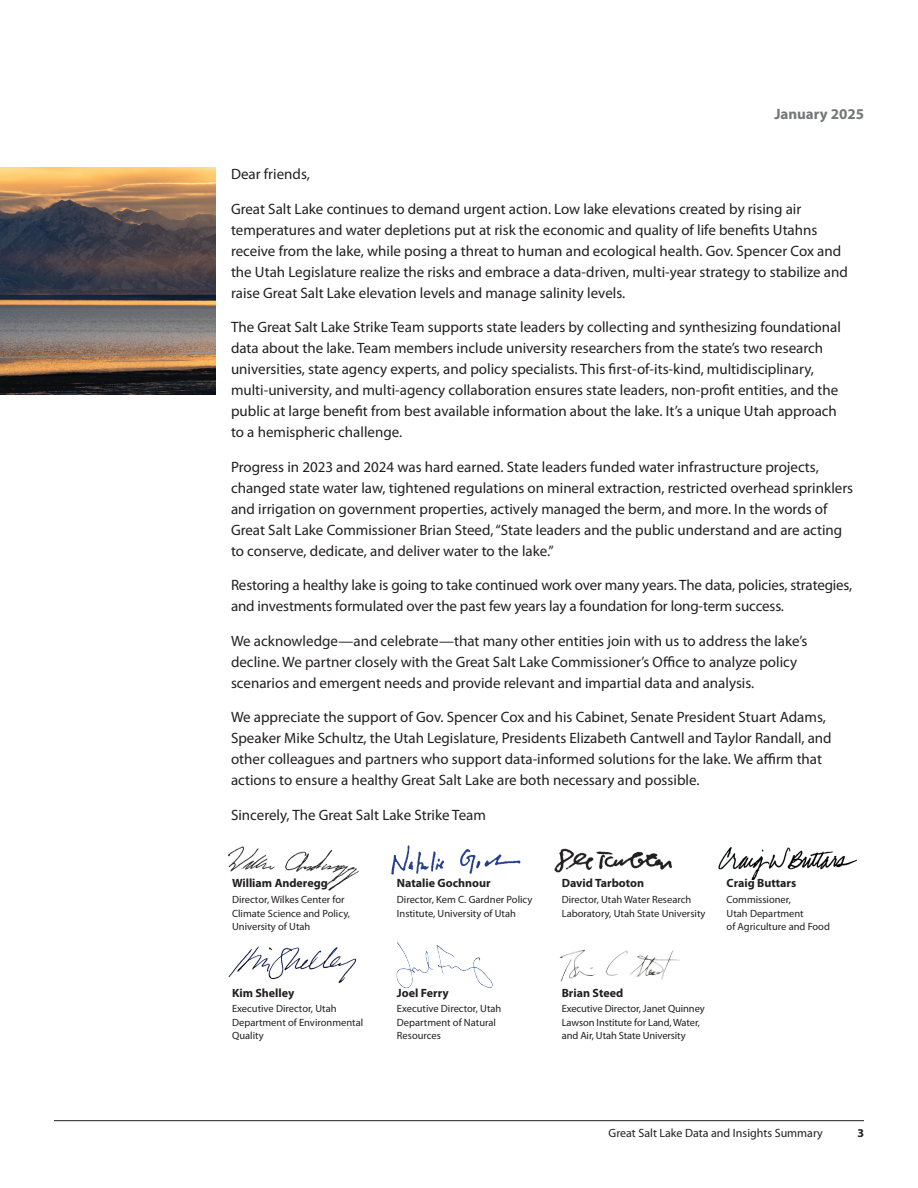
<style>
.page{position:relative;width:918px;height:1188px;background:#fff}
.page>*{position:absolute;margin:0;border:0;box-sizing:border-box;transform-origin:0 0}
.t1{font:15px/21px "Myriad Pro";color:#231f20}
.t2{font:700 15px "Myriad Pro";color:#757679}
.t3{font:700 12px "Myriad Pro";color:#231f20}
.t4{font:12px "Myriad Pro";color:#231f20}
.t5{font:10.5px/13.5px "Myriad Pro";color:#231f20}
</style>
<div class="page">
<img style="left:391px;top:845px;width:130px;height:30px">
<img style="left:228px;top:846px;width:132px;height:45px">
<img style="left:554px;top:848px;width:118px;height:25px">
<img style="left:718px;top:847px;width:139px;height:32px">
<img style="left:559px;top:949px;width:121px;height:33px">
<img style="left:396px;top:943px;width:97px;height:45px">
<img style="left:228px;top:946px;width:128px;height:38px">
<img style="left:0;top:168px;width:216px;height:226px">
<hr style="left:54px;top:1120px;width:810px;height:1px;background:#231f20">
<p class="t2" style="left:774px;top:104px;width:91px">January 2025</p>
<p class="t1" style="left:231px;top:163px;width:80px">Dear friends,</p>
<p class="t1" style="left:231px;top:198px;width:618px">Great Salt Lake continues to demand urgent action. Low lake elevations created by rising air temperatures and water depletions put at risk the economic and quality of life benefits Utahns receive from the lake, while posing a threat to human and ecological health. Gov. Spencer Cox and the Utah Legislature realize the risks and embrace a data-driven, multi-year strategy to stabilize and raise Great Salt Lake elevation levels and manage salinity levels.</p>
<p class="t1" style="left:231px;top:316px;width:611px">The Great Salt Lake Strike Team supports state leaders by collecting and synthesizing foundational data about the lake. Team members include university researchers from the state’s two research universities, state agency experts, and policy specialists. This first-of-its-kind, multidisciplinary, multi-university, and multi-agency collaboration ensures state leaders, non-profit entities, and the public at large benefit from best available information about the lake. It’s a unique Utah approach to a hemispheric challenge.</p>
<p class="t1" style="left:231px;top:456px;width:624px">Progress in 2023 and 2024 was hard earned. State leaders funded water infrastructure projects, changed state water law, tightened regulations on mineral extraction, restricted overhead sprinklers and irrigation on government properties, actively managed the berm, and more. In the words of Great Salt Lake Commissioner Brian Steed, “State leaders and the public understand and are acting to conserve, dedicate, and deliver water to the lake.”</p>
<p class="t1" style="left:231px;top:574px;width:623px">Restoring a healthy lake is going to take continued work over many years. The data, policies, strategies, and investments formulated over the past few years lay a foundation for long-term success.</p>
<p class="t1" style="left:231px;top:630px;width:578px">We acknowledge—and celebrate—that many other entities join with us to address the lake’s decline. We partner closely with the Great Salt Lake Commissioner’s Office to analyze policy scenarios and emergent needs and provide relevant and impartial data and analysis.</p>
<p class="t1" style="left:231px;top:706px;width:602px">We appreciate the support of Gov. Spencer Cox and his Cabinet, Senate President Stuart Adams, Speaker Mike Schultz, the Utah Legislature, Presidents Elizabeth Cantwell and Taylor Randall, and other colleagues and partners who support data-informed solutions for the lake. We affirm that actions to ensure a healthy Great Salt Lake are both necessary and possible.</p>
<p class="t1" style="left:231px;top:804px;width:256px">Sincerely, The Great Salt Lake Strike Team</p>
<p class="t3" style="left:232px;top:875px;width:97px">William Anderegg</p>
<p class="t5" style="left:232px;top:893px;width:119px">Director, Wilkes Center for<br>Climate Science and Policy,<br>University of Utah</p>
<p class="t3" style="left:232px;top:985px;width:64px">Kim Shelley</p>
<p class="t5" style="left:232px;top:1002px;width:133px">Executive Director, Utah<br>Department of Environmental<br>Quality</p>
<p class="t3" style="left:397px;top:875px;width:95px">Natalie Gochnour</p>
<p class="t5" style="left:397px;top:893px;width:137px">Director, Kem C. Gardner Policy<br>Institute, University of Utah</p>
<p class="t3" style="left:397px;top:985px;width:53px">Joel Ferry</p>
<p class="t5" style="left:397px;top:1002px;width:106px">Executive Director, Utah<br>Department of Natural<br>Resources</p>
<p class="t3" style="left:562px;top:875px;width:84px">David Tarboton</p>
<p class="t5" style="left:562px;top:893px;width:145px">Director, Utah Water Research<br>Laboratory, Utah State University</p>
<p class="t3" style="left:727px;top:875px;width:71px">Craig Buttars</p>
<p class="t5" style="left:727px;top:893px;width:105px">Commissioner,<br>Utah Department<br>of Agriculture and Food</p>
<p class="t3" style="left:562px;top:985px;width:63px">Brian Steed</p>
<p class="t5" style="left:562px;top:1002px;width:145px">Executive Director, Janet Quinney<br>Lawson Institute for Land, Water, and Air, Utah State University</p>
<p class="t4" style="left:609px;top:1126px;width:216px">Great Salt Lake Data and Insights Summary</p>
<p class="t3" style="left:857px;top:1125px;width:8px">3</p>
</div>
